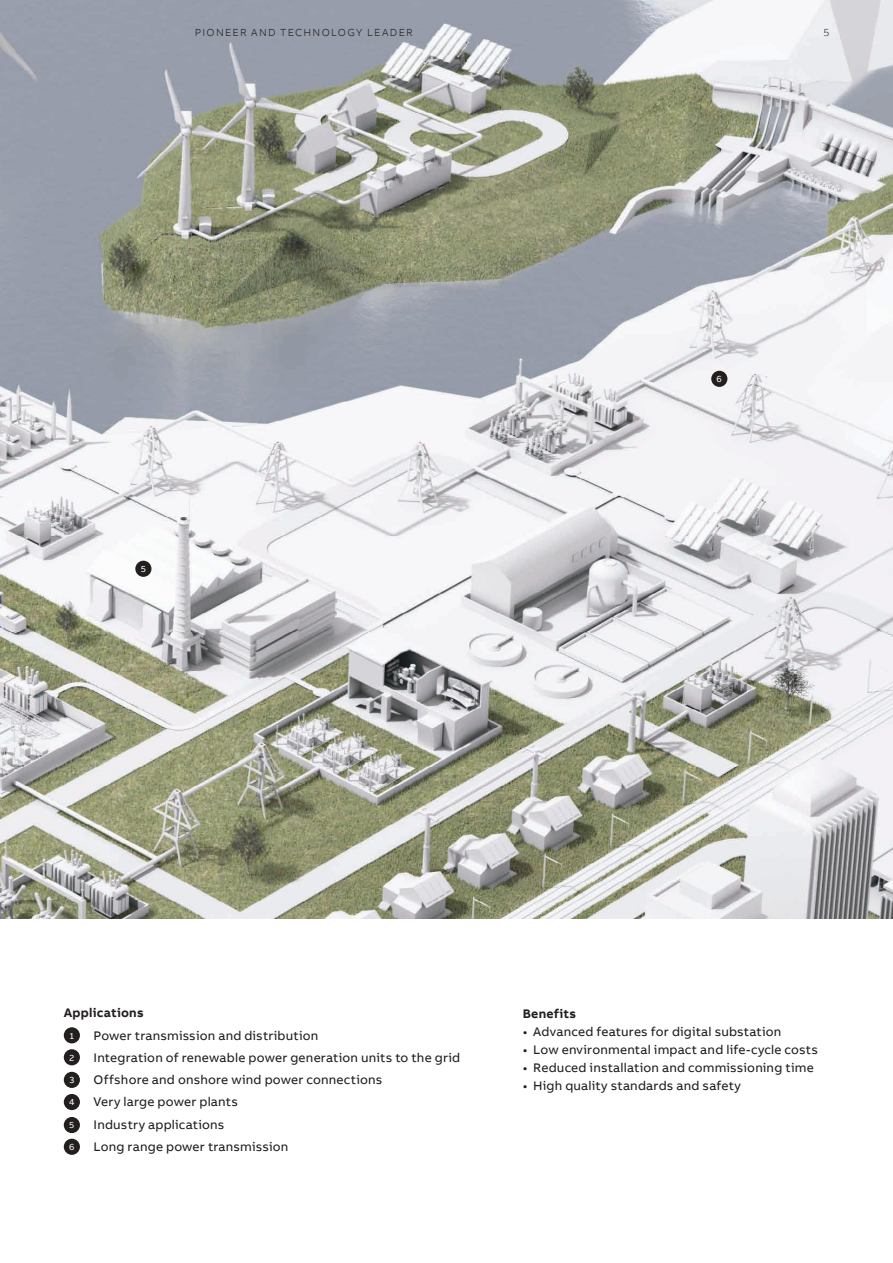
<style>
.page{position:relative;width:893px;height:1263px;background:#fff}
.page>*{position:absolute;margin:0;border:0;box-sizing:border-box;transform-origin:0 0}
.t1{font:12.75px/22.2px "AB Bvoice";letter-spacing:.015em;color:#241f1f}
.t2{font:700 12.75px "AB Bvoice";letter-spacing:.02em;color:#241f1f}
.t3{font:300 10.5px "AB Bvoice";letter-spacing:.12em;color:#241f1f}
.t4{font:9px "AB Bvoice";color:#fff}
</style>
<div class="page">
<img style="left:0;top:0;width:893px;height:919px">
<div style="left:135px;top:561px;width:16px;height:16px;background:#241f1f;border-radius:50%"></div>
<div style="left:711px;top:371px;width:16px;height:16px;background:#241f1f;border-radius:50%"></div>
<div style="left:64px;top:1027px;width:16px;height:16px;background:#241f1f;border-radius:50%"></div>
<div style="left:64px;top:1049px;width:16px;height:16px;background:#241f1f;border-radius:50%"></div>
<div style="left:64px;top:1072px;width:16px;height:16px;background:#241f1f;border-radius:50%"></div>
<div style="left:64px;top:1094px;width:16px;height:16px;background:#241f1f;border-radius:50%"></div>
<div style="left:64px;top:1117px;width:16px;height:16px;background:#241f1f;border-radius:50%"></div>
<div style="left:64px;top:1139px;width:16px;height:16px;background:#241f1f;border-radius:50%"></div>
<p class="t3" style="left:195px;top:26px;width:219px">PIONEER AND TECHNOLOGY LEADER</p>
<p class="t3" style="left:823px;top:26px;width:7px">5</p>
<p class="t4" style="left:141px;top:563px;width:7px">5</p>
<p class="t4" style="left:717px;top:374px;width:7px">6</p>
<p class="t2" style="left:64px;top:1005px;width:81px">Applications</p>
<p class="t1" style="left:94px;top:1024px;width:368px">Power transmission and distribution<br>Integration of renewable power generation units to the grid Offshore and onshore wind power connections<br>Very large power plants<br>Industry applications<br>Long range power transmission</p>
<p class="t4" style="left:70px;top:1030px;width:6px">1</p>
<p class="t4" style="left:69px;top:1052px;width:6px">2</p>
<p class="t4" style="left:69px;top:1074px;width:6px">3</p>
<p class="t4" style="left:69px;top:1097px;width:7px">4</p>
<p class="t4" style="left:69px;top:1120px;width:7px">5</p>
<p class="t4" style="left:69px;top:1141px;width:7px">6</p>
<p class="t2" style="left:523px;top:1005px;width:55px">Benefits</p>
<p class="t1" style="left:523px;top:1020px;width:260px">• Advanced features for digital substation</p>
<p class="t1" style="left:523px;top:1038px;width:297px">• Low environmental impact and life-cycle costs</p>
<p class="t1" style="left:523px;top:1056px;width:293px">• Reduced installation and commissioning time</p>
<p class="t1" style="left:523px;top:1074px;width:220px">• High quality standards and safety</p>
</div>
